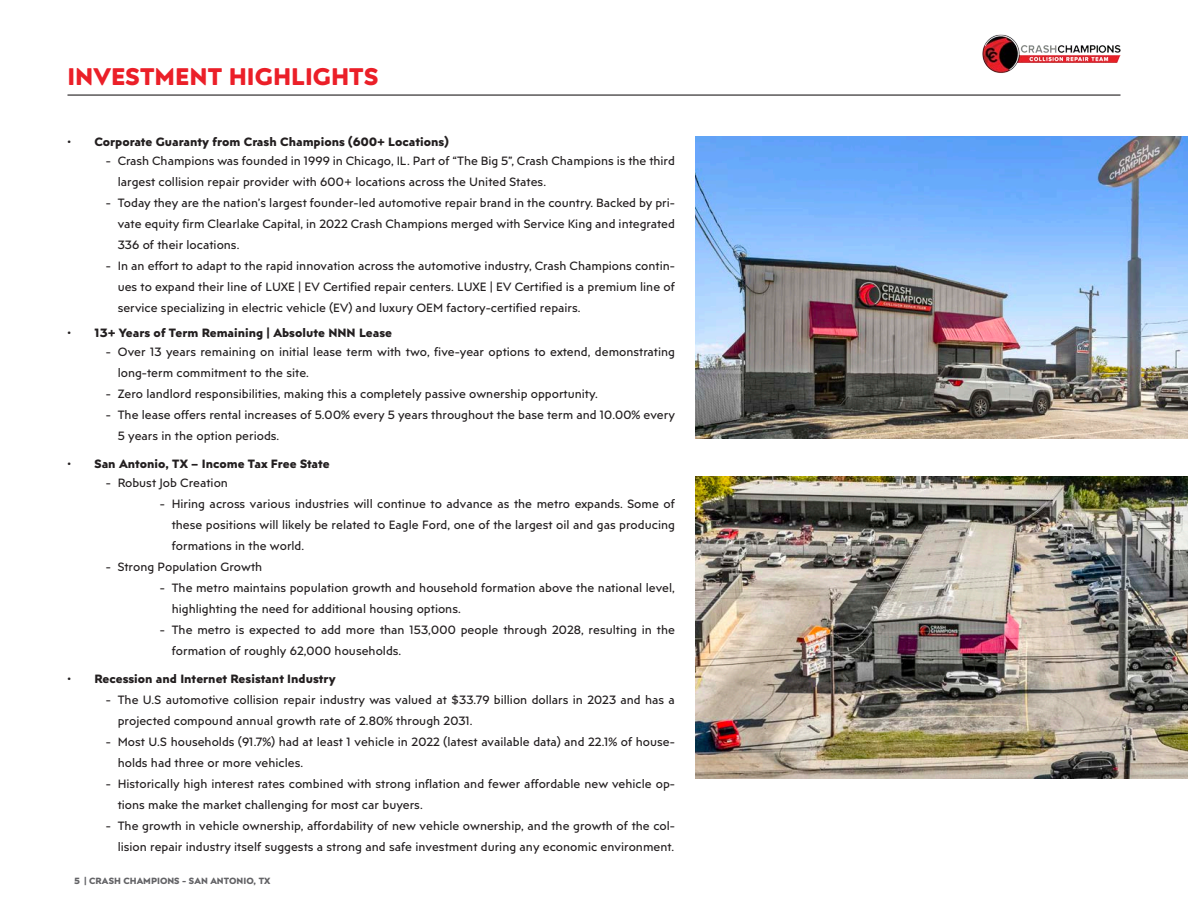
<style>
.page{position:relative;width:1188px;height:918px;background:#fff}
.page>*{position:absolute;margin:0;border:0;box-sizing:border-box;transform-origin:0 0}
.t1{font:700 24px "Posterama Text";color:#eb1f28}
.t2{font:12px/21px "Posterama Text";color:#231f20}
.t3{font:700 12px "Posterama Text";color:#231f20}
.t4{font:700 9px "Posterama Text";color:#636366}
</style>
<div class="page">
<hr style="left:68px;top:94px;width:1052px;height:2px;background:#231f20">
<img style="left:983px;top:34px;width:137px;height:39px">
<img style="left:696px;top:136px;width:492px;height:302px">
<img style="left:696px;top:476px;width:492px;height:303px">
<h1 class="t1" style="left:68px;top:60px;width:313px">INVESTMENT HIGHLIGHTS</h1>
<p class="t3" style="left:68px;top:133px;width:383px">• Corporate Guaranty from Crash Champions (600+ Locations)</p>
<p class="t2" style="left:118px;top:150px;width:559px;text-indent:-12px">- Crash Champions was founded in 1999 in Chicago, IL. Part of “The Big 5”, Crash Champions is the third largest collision repair provider with 600+ locations across the United States.</p>
<p class="t2" style="left:118px;top:192px;width:559px;text-align:justify;text-indent:-12px">- Today they are the nation’s largest founder-led automotive repair brand in the country. Backed by pri&shy;vate equity firm Clearlake Capital, in 2022 Crash Champions merged with Service King and integrated 336 of their locations.</p>
<p class="t2" style="left:118px;top:255px;width:559px;text-align:justify;text-indent:-12px">- In an effort to adapt to the rapid innovation across the automotive industry, Crash Champions contin&shy;ues to expand their line of LUXE | EV Certified repair centers. LUXE | EV Certified is a premium line of service specializing in electric vehicle (EV) and luxury OEM factory-certified repairs.</p>
<p class="t3" style="left:68px;top:324px;width:326px">• 13+ Years of Term Remaining | Absolute NNN Lease</p>
<p class="t2" style="left:118px;top:341px;width:559px;text-indent:-12px">- Over 13 years remaining on initial lease term with two, five-year options to extend, demonstrating long-term commitment to the site.</p>
<p class="t2" style="left:106px;top:383px;width:493px">- Zero landlord responsibilities, making this a completely passive ownership opportunity.</p>
<p class="t2" style="left:118px;top:404px;width:559px;text-indent:-12px">- The lease offers rental increases of 5.00% every 5 years throughout the base term and 10.00% every<br>5 years in the option periods.</p>
<p class="t3" style="left:68px;top:455px;width:264px">• San Antonio, TX – Income Tax Free State</p>
<p class="t2" style="left:106px;top:472px;width:124px">- Robust Job Creation</p>
<p class="t2" style="left:172px;top:493px;width:505px;text-align:justify;text-indent:-12px">- Hiring across various industries will continue to advance as the metro expands. Some of these positions will likely be related to Eagle Ford, one of the largest oil and gas producing formations in the world.</p>
<p class="t2" style="left:106px;top:556px;width:158px">- Strong Population Growth</p>
<p class="t2" style="left:172px;top:577px;width:505px;text-indent:-12px">- The metro maintains population growth and household formation above the national level, highlighting the need for additional housing options.</p>
<p class="t2" style="left:172px;top:619px;width:505px;text-indent:-12px">- The metro is expected to add more than 153,000 people through 2028, resulting in the formation of roughly 62,000 households.</p>
<p class="t3" style="left:68px;top:670px;width:270px">• Recession and Internet Resistant Industry</p>
<p class="t2" style="left:118px;top:689px;width:559px;text-indent:-12px">- The U.S automotive collision repair industry was valued at $33.79 billion dollars in 2023 and has a projected compound annual growth rate of 2.80% through 2031.</p>
<p class="t2" style="left:118px;top:731px;width:559px;text-indent:-12px">- Most U.S households (91.7%) had at least 1 vehicle in 2022 (latest available data) and 22.1% of house&shy;holds had three or more vehicles.</p>
<p class="t2" style="left:118px;top:773px;width:559px;text-indent:-12px">- Historically high interest rates combined with strong inflation and fewer affordable new vehicle op&shy;tions make the market challenging for most car buyers.</p>
<p class="t2" style="left:106px;top:815px;width:571px;text-align:right">- The growth in vehicle ownership, affordability of new vehicle ownership, and the growth of the col&shy;lision repair industry itself suggests a strong and safe investment during any economic environment.</p>
<p class="t4" style="left:74px;top:875px;width:198px">5 | CRASH CHAMPIONS - SAN ANTONIO, TX</p>
</div>
